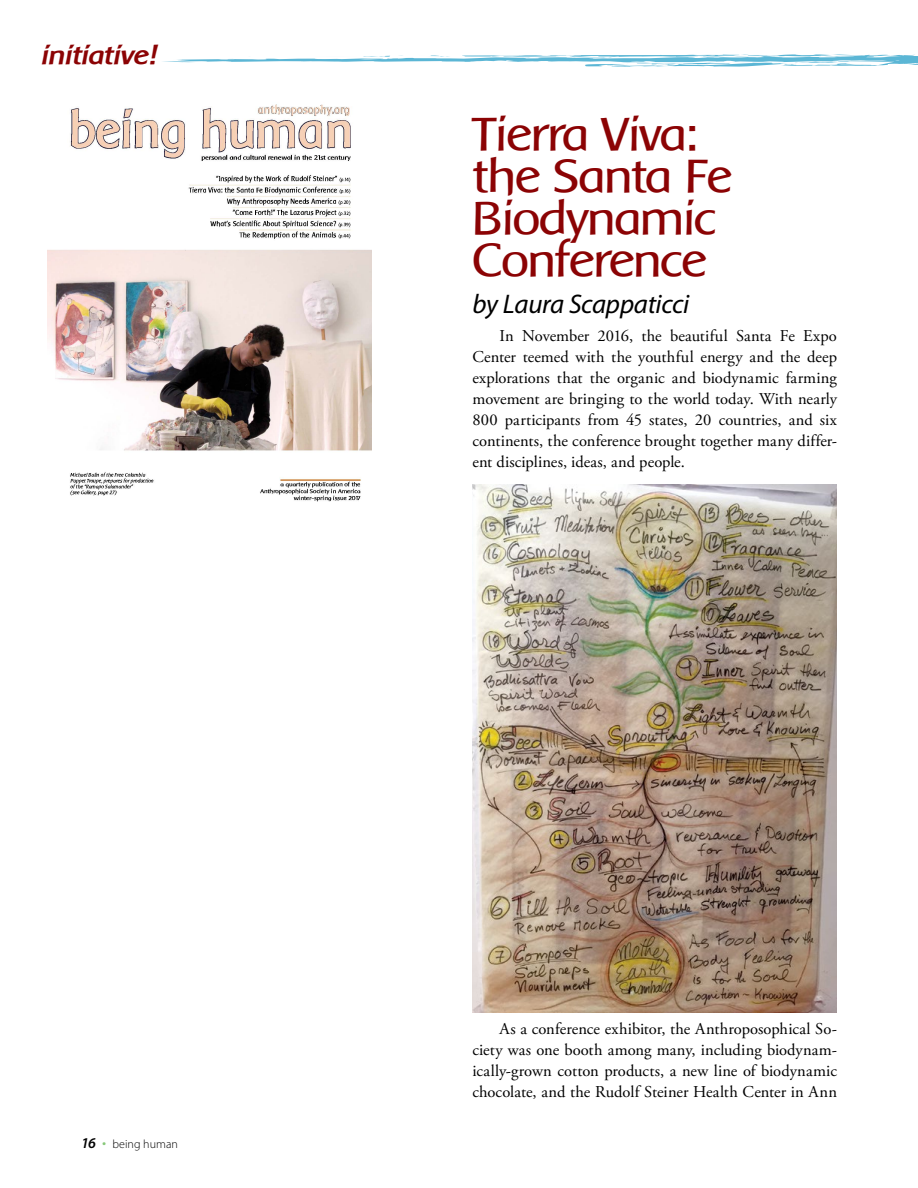
<style>
.page{position:relative;width:918px;height:1188px;background:#fff}
.page>*{position:absolute;margin:0;border:0;box-sizing:border-box;transform-origin:0 0}
.t1{font:48px/42px "Baar Metanoia";letter-spacing:-.045em;color:#8b0304}
.t2{font:italic 27px "Myriad Pro";letter-spacing:-.015em;color:#000}
.t3{font:italic 700 27px "Baar Metanoia";letter-spacing:-.03em;color:#8b0304}
.t4{font:16.5px/21px "Adobe Garamond Pro";color:#000;text-align:justify}
.t5{font:300 12px "Myriad Pro";letter-spacing:.005em;color:#000}
.s1{font-weight:600;font-style:italic;font-size:15px}
.s2{font-size:16.5px;color:#87c879}
</style>
<div class="page">
<svg style="left:162px;top:54px;width:756px;height:13px"></svg>
<img style="left:472px;top:484px;width:365px;height:528px">
<img style="left:47px;top:104px;width:325px;height:398px">
<h2 class="t3" style="left:40px;top:40px;width:117px">initiative!</h2>
<p class="t5" style="left:81px;top:1137px;width:98px"><span class="s1">16</span> <span class="s2">•</span> being human</p>
<h1 class="t1" style="left:472px;top:113px;width:262px">Tierra Viva: the Santa Fe<br>Biodynamic<br>Conference</h1>
<h2 class="t2" style="left:472px;top:287px;width:218px">by Laura Scappaticci</h2>
<p class="t4" style="left:473px;top:325px;width:366px;text-indent:27px">In November 2016, the beautiful Santa Fe Expo Center teemed with the youthful energy and the deep explorations that the organic and biodynamic farming movement are bringing to the world today. With nearly 800 participants from 45 states, 20 countries, and six continents, the conference brought together many differ&shy;ent disciplines, ideas, and people.</p>
<p class="t4" style="left:473px;top:1018px;width:366px;text-indent:27px">As a conference exhibitor, the Anthroposophical So&shy;ciety was one booth among many, including biodynam&shy;ically-grown cotton products, a new line of biodynamic chocolate, and the Rudolf Steiner Health Center in Ann</p>
</div>
